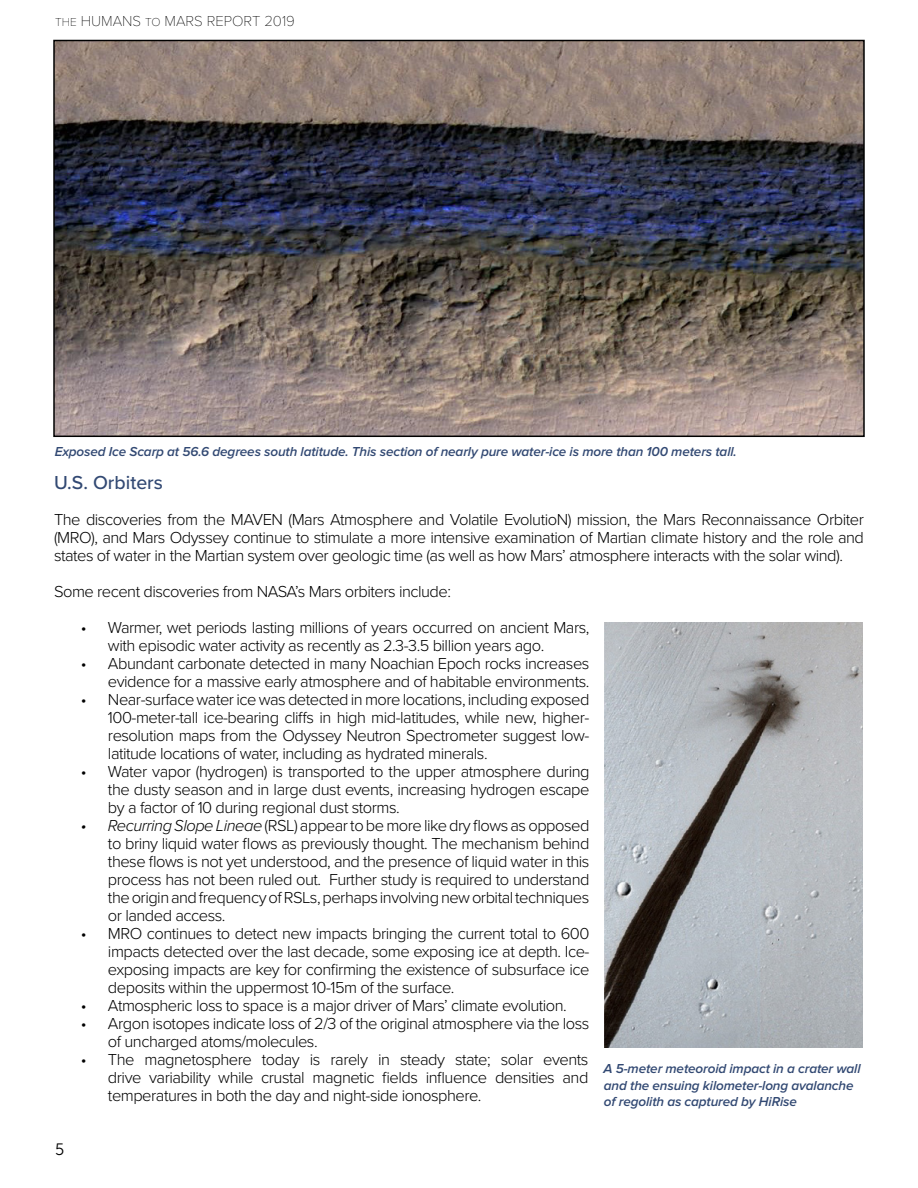
<style>
.page{position:relative;width:918px;height:1188px;background:#fff}
.page>*{position:absolute;margin:0;border:0;box-sizing:border-box;transform-origin:0 0}
.t1{font:500 19.5px "Proxima Nova";color:#324973}
.t2{font:300 16.5px/18px "Proxima Nova";letter-spacing:-.03em;color:#000;text-align:justify}
.t3{font:16.5px "Museo Sans 300";color:#000}
.t4{font:100 15px "Proxima Nova T";color:#000}
.t5{font:italic 600 13.5px/16.2px "Proxima Nova";letter-spacing:-.01em;color:#324973}
.s1{font-size:12px}
.s2{font-style:italic}
</style>
<div class="page">
<img style="left:56px;top:43px;width:806px;height:391px">
<div style="left:53px;top:40px;width:812px;height:397px;border:2px solid #000"></div>
<img style="left:605px;top:623px;width:257px;height:425px">
<p class="t4" style="left:55px;top:10px;width:241px"><span class="s1">THE</span> HUMANS <span class="s1">TO</span> MARS REPORT 2019</p>
<p class="t5" style="left:55px;top:443px;width:684px">Exposed Ice Scarp at 56.6 degrees south latitude. This section of nearly pure water-ice is more than 100 meters tall.</p>
<p class="t1" style="left:54px;top:468px;width:111px">U.S. Orbiters</p>
<p class="t2" style="left:54px;top:510px;width:812px">The discoveries from the MAVEN (Mars Atmosphere and Volatile EvolutioN) mission, the Mars Reconnaissance Orbiter (MRO), and Mars Odyssey continue to stimulate a more intensive examination of Martian climate history and the role and states of water in the Martian system over geologic time (as well as how Mars’ atmosphere interacts with the solar wind).</p>
<p class="t2" style="left:54px;top:582px;width:398px">Some recent discoveries from NASA’s Mars orbiters include:</p>
<p class="t2" style="left:108px;top:618px;width:483px;text-indent:-27px">• Warmer, wet periods lasting millions of years occurred on ancient Mars, with episodic water activity as recently as 2.3-3.5 billion years ago.</p>
<p class="t2" style="left:81px;top:654px;width:510px;text-align:right">• Abundant carbonate detected in many Noachian Epoch rocks increases evidence for a massive early atmosphere and of habitable environments.</p>
<p class="t2" style="left:108px;top:690px;width:483px;text-indent:-27px">• Near-surface water ice was detected in more locations, including exposed 100-meter-tall ice-bearing cliffs in high mid-latitudes, while new, higher&shy;resolution maps from the Odyssey Neutron Spectrometer suggest low&shy;latitude locations of water, including as hydrated minerals.</p>
<p class="t2" style="left:108px;top:762px;width:483px;text-indent:-27px">• Water vapor (hydrogen) is transported to the upper atmosphere during the dusty season and in large dust events, increasing hydrogen escape by a factor of 10 during regional dust storms.</p>
<p class="t2" style="left:108px;top:816px;width:483px;text-indent:-27px"><span class="s2">• Recurring Slope Lineae</span> (RSL) appear to be more like dry flows as opposed to briny liquid water flows as previously thought. The mechanism behind these flows is not yet understood, and the presence of liquid water in this process has not been ruled out. Further study is required to understand the origin and frequency of RSLs, perhaps involving new orbital techniques or landed access.</p>
<p class="t2" style="left:108px;top:924px;width:483px;text-indent:-27px">• MRO continues to detect new impacts bringing the current total to 600 impacts detected over the last decade, some exposing ice at depth. Ice&shy;exposing impacts are key for confirming the existence of subsurface ice deposits within the uppermost 10-15m of the surface.</p>
<p class="t2" style="left:81px;top:996px;width:487px">• Atmospheric loss to space is a major driver of Mars’ climate evolution.</p>
<p class="t2" style="left:108px;top:1014px;width:483px;text-indent:-27px">• Argon isotopes indicate loss of 2/3 of the original atmosphere via the loss of uncharged atoms/molecules.</p>
<p class="t2" style="left:108px;top:1050px;width:482px;text-indent:-27px">• The magnetosphere today is rarely in steady state; solar events drive variability while crustal magnetic fields influence densities and temperatures in both the day and night-side ionosphere.</p>
<p class="t5" style="left:603px;top:1061px;width:259px">A 5-meter meteoroid impact in a crater wall and the ensuing kilometer-long avalanche of regolith as captured by HiRise</p>
<p class="t3" style="left:55px;top:1141px;width:11px">5</p>
</div>
